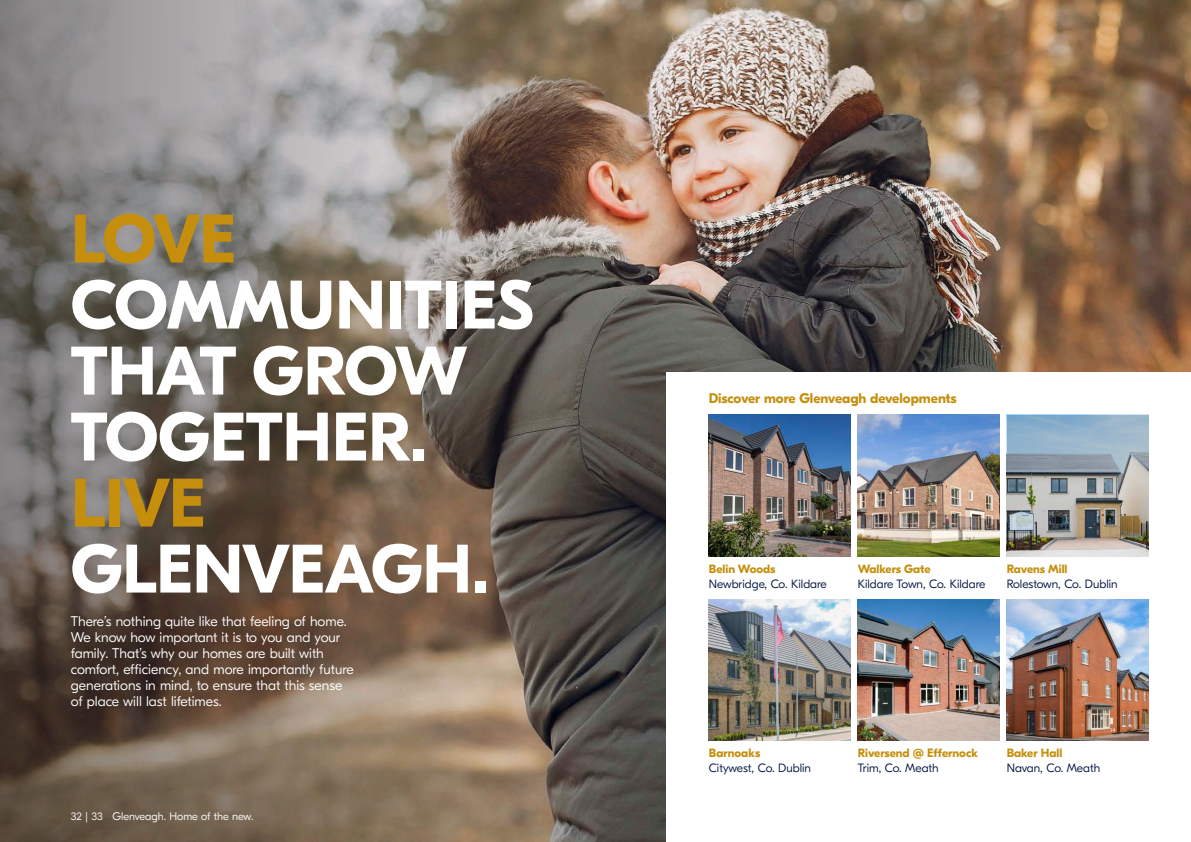
<style>
.page{position:relative;width:1191px;height:842px;background:#fff}
.page>*{position:absolute;margin:0;border:0;box-sizing:border-box;transform-origin:0 0}
.t1{font:700 68.4px/66px "GT Eesti Pro Display";color:#fff}
.t2{font:700 68.4px "GT Eesti Pro Display";letter-spacing:-.02em;color:#c58f0d}
.t3{font:300 14px/16px "GT Eesti Pro Display";color:#fff}
.t4{font:700 14px "GT Eesti Pro Display";color:#c58f0d}
.t5{font:300 12px "GT Eesti Pro Display";color:#001543}
.t6{font:700 12px "GT Eesti Pro Display";color:#c58f0d}
.t7{font:300 11px "GT Eesti Pro Display";color:#fff}
</style>
<div class="page">
<img style="left:595px;top:0;width:596px;height:842px">
<svg style="left:0;top:0;width:595px;height:842px;background:#786c61"></svg>
<div style="left:666px;top:372px;width:525px;height:470px;background:#fff"></div>
<img style="left:709px;top:415px;width:141px;height:142px">
<img style="left:709px;top:599px;width:141px;height:142px">
<img style="left:857px;top:415px;width:142px;height:142px">
<img style="left:857px;top:599px;width:142px;height:142px">
<img style="left:1006px;top:415px;width:142px;height:142px">
<img style="left:1006px;top:599px;width:142px;height:142px">
<h1 class="t2" style="left:71px;top:201px;width:166px">LOVE</h1>
<h1 class="t1" style="left:71px;top:273px;width:464px">COMMUNITIES<br>THAT GROW<br>TOGETHER.</h1>
<h1 class="t2" style="left:71px;top:465px;width:136px">LIVE</h1>
<h1 class="t1" style="left:71px;top:537px;width:419px">GLENVEAGH.</h1>
<p class="t3" style="left:71px;top:613px;width:284px">There’s nothing quite like that feeling of home.<br>We know how important it is to you and your family. That’s why our homes are built with comfort, efficiency, and more importantly future generations in mind, to ensure that this sense of place will last lifetimes.</p>
<p class="t7" style="left:71px;top:810px;width:184px">32 | 33 Glenveagh. Home of the new.</p>
<p class="t4" style="left:708px;top:390px;width:249px">Discover more Glenveagh developments</p>
<p class="t6" style="left:709px;top:562px;width:68px">Belin Woods</p>
<p class="t5" style="left:709px;top:577px;width:119px">Newbridge, Co. Kildare</p>
<p class="t6" style="left:857px;top:562px;width:74px">Walkers Gate</p>
<p class="t5" style="left:857px;top:577px;width:129px">Kildare Town, Co. Kildare</p>
<p class="t6" style="left:1006px;top:562px;width:62px">Ravens Mill</p>
<p class="t5" style="left:1006px;top:577px;width:112px">Rolestown, Co. Dublin</p>
<p class="t6" style="left:709px;top:747px;width:53px">Barnoaks</p>
<p class="t5" style="left:709px;top:761px;width:104px">Citywest, Co. Dublin</p>
<p class="t6" style="left:857px;top:747px;width:122px">Riversend @ Effernock</p>
<p class="t5" style="left:857px;top:761px;width:82px">Trim, Co. Meath</p>
<p class="t6" style="left:1006px;top:747px;width:57px">Baker Hall</p>
<p class="t5" style="left:1006px;top:761px;width:95px">Navan, Co. Meath</p>
</div>
